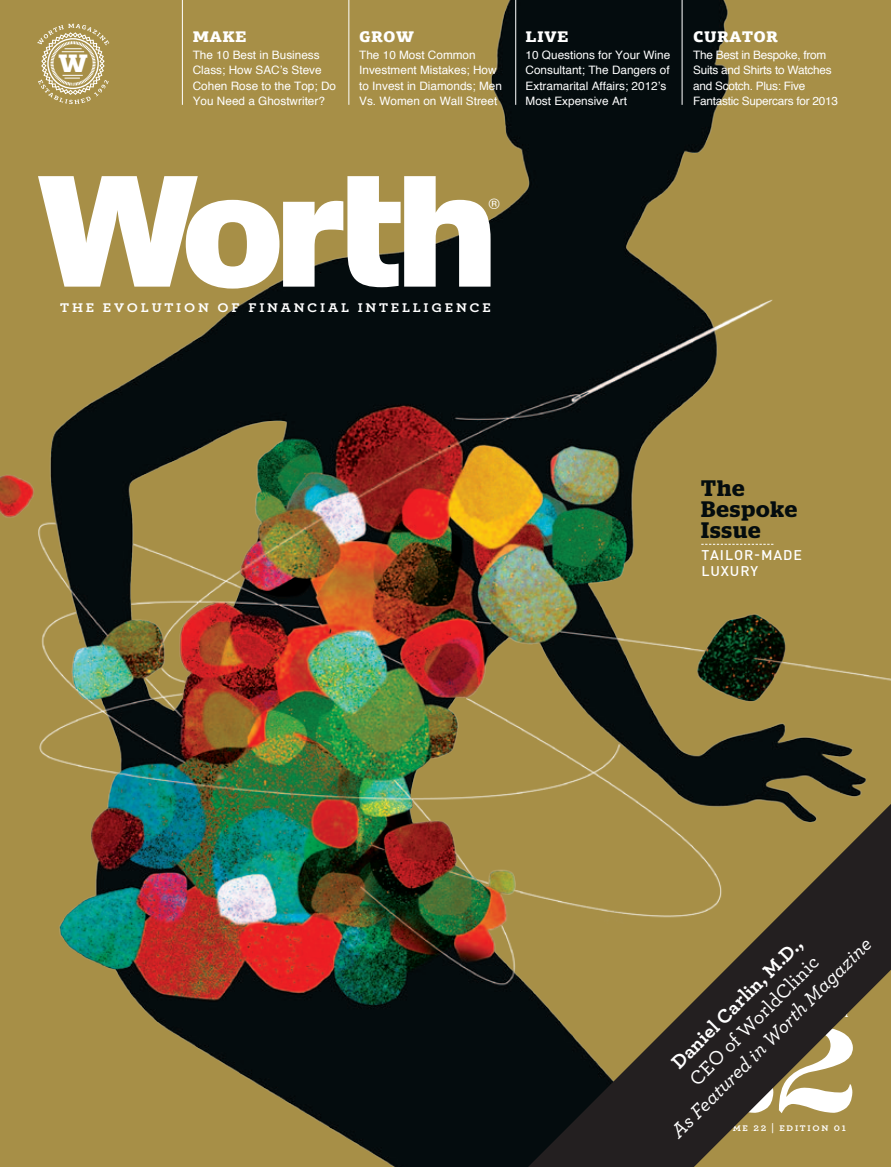
<style>
.page{position:relative;width:891px;height:1167px;background:#fff}
.page>*{position:absolute;margin:0;border:0;box-sizing:border-box;transform-origin:0 0}
.t1{font:120.6px "Numbers Depot";color:#fff;scale:.9 1}
.t2{font:900 25.35px "PF Agora Slab Pro";color:#fff}
.t3{font:600 22.35px/20.9px "Stag";letter-spacing:.04em;color:#040c0e}
.t4{font:italic 500 20.25px "Archer";color:#fff}
.t5{font:700 20.25px "Archer";color:#fff}
.t6{font:500 20.25px "Archer";color:#fff}
.t7{font:900 15.45px "PF Agora Slab Pro";letter-spacing:.025em;color:#fff}
.t8{font:14.55px "Helvetica";color:#fff}
.t9{font:500 13.95px/15.5px "DIN Pro";letter-spacing:.065em;color:#fff}
.t10{font:700 13.2px "Archer";letter-spacing:.19em;color:#fff;scale:1.11 1}
.t11{font:11.55px/15.5px "Helvetica";color:#fff}
.t12{font:11.55px/15.5px "Helvetica";letter-spacing:-.02em;color:#fff}
.t13{font:700 8.55px "Archer";letter-spacing:.18em;color:#fff;scale:1.11 1}
.s1{font-size:10.8px}
</style>
<div class="page">
<img style="left:0;top:0;width:891px;height:1166px">
<svg style="left:37px;top:24px;width:72px;height:80px;background:#baa76e"></svg>
<hr style="left:348px;top:0;width:1px;height:105px;background:#fff">
<hr style="left:515px;top:0;width:1px;height:105px;background:#fff">
<hr style="left:682px;top:0;width:1px;height:105px;background:#fff">
<hr style="left:182px;top:0;width:1px;height:105px;background:#fff">
<svg style="left:38px;top:176px;width:453px;height:112px"></svg>
<svg style="left:701px;top:544px;width:72px;height:1px"></svg>
<svg style="left:528px;top:803px;width:363px;height:363px;background:#6e5f36"></svg>
<p class="t2" style="left:58px;top:47px;width:31px">W</p>
<p class="t7" style="left:193px;top:26px;width:55px">MAKE</p>
<p class="t11" style="left:193px;top:48px;width:145px">The 10 Best in Business<br>Class; How SAC’s Steve<br>Cohen Rose to the Top; Do<br>You Need a Ghostwriter?</p>
<p class="t7" style="left:359px;top:26px;width:56px">GROW</p>
<p class="t11" style="left:359px;top:48px;width:144px">The 10 Most Common<br>Investment Mistakes; How to Invest in Diamonds; Men<br>Vs. Women on Wall Street</p>
<p class="t7" style="left:526px;top:26px;width:44px">LIVE</p>
<p class="t11" style="left:526px;top:48px;width:146px">10 Questions for Your Wine<br>Consultant; The Dangers of<br>Extramarital Affairs; 2012’s<br>Most Expensive Art</p>
<p class="t7" style="left:693px;top:26px;width:86px">CURATOR</p>
<p class="t12" style="left:693px;top:48px;width:146px">The Best in Bespoke, from<br>Suits and Shirts to Watches and Scotch. Plus: Five<br>Fantastic Supercars for 2013</p>
<p class="t8" style="left:489px;top:192px;width:12px">®</p>
<p class="t10" style="left:60px;top:297px;width:390px">THE EVOLUTION OF FINANCIAL INTELLIGENCE</p>
<p class="t3" style="left:701px;top:478px;width:98px">The<br>Bespoke<br>Issue</p>
<p class="t9" style="left:701px;top:547px;width:102px">TAILOR-MADE<br>LUXURY</p>
<p class="t4" style="left:664px;top:1123px;width:276px;rotate:-45deg">As Featured in Worth Magazine</p>
<p class="t5" style="left:664px;top:1053px;width:177px;rotate:-45deg">DANIEL CARLIN, M.D.,</p>
<p class="t6" style="left:682px;top:1071px;width:175px;rotate:-45deg">CEO of WorldClinic</p>
<p class="t1" style="left:694px;top:1002px;width:184px">22</p>
<p class="t13" style="left:701px;top:1121px;width:132px">VOLUME 22 <span class="s1">|</span> EDITION 01</p>
</div>
